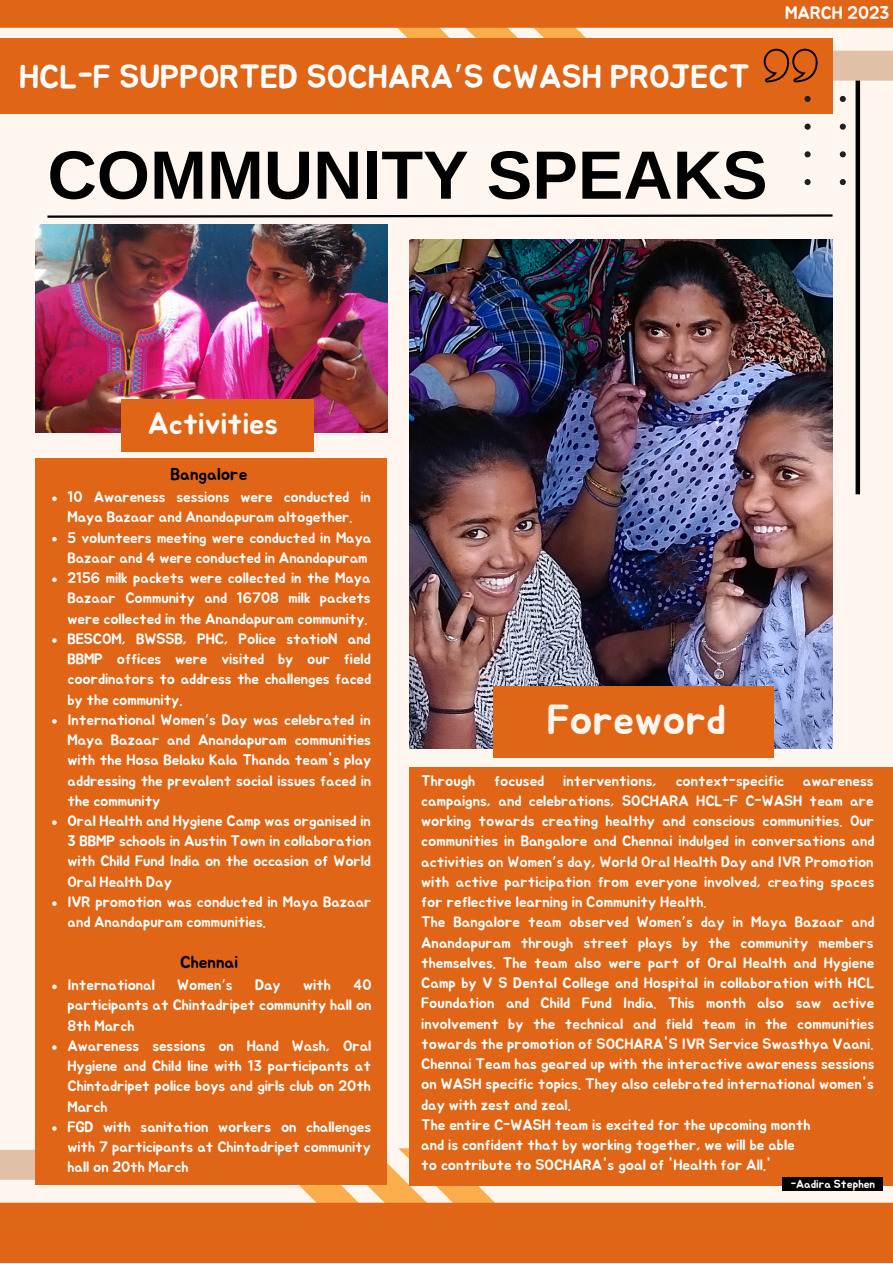
<style>
.page{position:relative;width:893px;height:1264px;background:#fff}
.page>*{position:absolute;margin:0;border:0;box-sizing:border-box;transform-origin:0 0}
.t1{font:68.4px "Ramabhadra";color:#000}
.t2{font:41.85px "Jua";color:#fff6ef}
.t3{font:32.85px "Jua";color:#fff}
.t4{font:30.3px "Jua";color:#fff}
.t5{font:18px "Jua";color:#fff}
.t6{font:17.25px "Jua";color:#000}
.t7{font:15px/20.2px "Jua";letter-spacing:-.005em;color:#fff}
.t8{font:11.55px "Jua";color:#fff}
.s1{font-family:"Noto Sans Gurmukhi"}
</style>
<div class="page">
<div style="left:0;top:0;width:892px;height:1262px;background:#fff6ef"></div>
<svg style="left:0;top:1148px;width:555px;height:54px"></svg>
<div style="left:0;top:1202px;width:892px;height:60px;background:#e16517"></div>
<img style="left:409px;top:239px;width:423px;height:510px">
<div style="left:855px;top:77px;width:5px;height:417px;background:#000"></div>
<div style="left:0;top:39px;width:832px;height:75px;background:#e16517"></div>
<div style="left:493px;top:686px;width:281px;height:71px;background:#e16517"></div>
<svg style="left:0;top:0;width:892px;height:82px"></svg>
<img style="left:35px;top:224px;width:352px;height:208px">
<svg style="left:47px;top:214px;width:786px;height:4px"></svg>
<div style="left:409px;top:767px;width:483px;height:418px;background:#e16517"></div>
<svg style="left:804px;top:89px;width:41px;height:96px"></svg>
<div style="left:35px;top:458px;width:351px;height:726px;background:#e16517"></div>
<svg style="left:52px;top:496px;width:5px;height:5px"></svg>
<svg style="left:52px;top:537px;width:5px;height:4px"></svg>
<svg style="left:52px;top:577px;width:5px;height:5px"></svg>
<svg style="left:52px;top:638px;width:5px;height:4px"></svg>
<svg style="left:52px;top:719px;width:5px;height:4px"></svg>
<svg style="left:52px;top:820px;width:5px;height:4px"></svg>
<svg style="left:52px;top:901px;width:5px;height:4px"></svg>
<svg style="left:52px;top:984px;width:5px;height:5px"></svg>
<svg style="left:52px;top:1045px;width:5px;height:4px"></svg>
<svg style="left:52px;top:1126px;width:5px;height:4px"></svg>
<div style="left:121px;top:399px;width:192px;height:53px;background:#e16517"></div>
<div style="left:782px;top:1177px;width:101px;height:14px;background:#000"></div>
<h3 class="t3" style="left:19px;top:62px;width:732px">HCL-F SUPPORTED SOCHARA<span class="s1">’</span>S CWASH PROJECT</h3>
<p class="t5" style="left:785px;top:5px;width:106px">MARCH 2023</p>
<h1 class="t1" style="left:47px;top:135px;width:721px">COMMUNITY SPEAKS</h1>
<h3 class="t4" style="left:148px;top:409px;width:132px">Activities</h3>
<p class="t6" style="left:171px;top:466px;width:78px">Bangalore</p>
<p class="t7" style="left:67px;top:487px;width:305px">10 Awareness sessions were conducted in Maya Bazaar and Anandapuram altogether.<br>5 volunteers meeting were conducted in Maya Bazaar and 4 were conducted in Anandapuram 2156 milk packets were collected in the Maya Bazaar Community and 16708 milk packets were collected in the Anandapuram community.<br>BESCOM, BWSSB, PHC, Police statioN and BBMP offices were visited by our field coordinators to address the challenges faced by the community.<br>International Women<span class="s1">’</span>s Day was celebrated in Maya Bazaar and Anandapuram communities with the Hosa Belaku Kala Thanda team's play addressing the prevalent social issues faced in the community<br>Oral Health and Hygiene Camp was organised in 3 BBMP schools in Austin Town in collaboration with Child Fund India on the occasion of World Oral Health Day<br>IVR promotion was conducted in Maya Bazaar and Anandapuram communities.</p>
<p class="t6" style="left:180px;top:953px;width:59px">Chennai</p>
<p class="t7" style="left:67px;top:975px;width:89px">International</p>
<p class="t7" style="left:177px;top:975px;width:57px">Women<span class="s1">’</span>s</p>
<p class="t7" style="left:255px;top:975px;width:27px">Day</p>
<p class="t7" style="left:303px;top:975px;width:29px">with</p>
<p class="t7" style="left:67px;top:975px;width:305px;text-indent:285px">40 participants at Chintadripet community hall on<br>8th March<br>Awareness sessions on Hand Wash, Oral<br>Hygiene and Child line with 13 participants at<br>Chintadripet police boys and girls club on 20th<br>March<br>FGD with sanitation workers on challenges with 7 participants at Chintadripet community hall on 20th March</p>
<h2 class="t2" style="left:547px;top:700px;width:181px">Foreword</h2>
<p class="t7" style="left:421px;top:771px;width:56px">Through</p>
<p class="t7" style="left:494px;top:771px;width:52px">focused</p>
<p class="t7" style="left:563px;top:771px;width:95px">interventions,</p>
<p class="t7" style="left:675px;top:771px;width:110px">context-specific</p>
<p class="t7" style="left:421px;top:771px;width:455px;text-indent:382px">awareness campaigns, and celebrations, SOCHARA HCL-F C-WASH team are working towards creating healthy and conscious communities. Our communities in Bangalore and Chennai indulged in conversations and activities on Women<span class="s1">’</span>s day, World Oral Health Day and IVR Promotion with active participation from everyone involved, creating spaces for reflective learning in Community Health.<br>The Bangalore team observed Women<span class="s1">’</span>s day in Maya Bazaar and Anandapuram through street plays by the community members themselves. The team also were part of Oral Health and Hygiene Camp by V S Dental College and Hospital in collaboration with HCL Foundation and Child Fund India. This month also saw active involvement by the technical and field team in the communities towards the promotion of SOCHARA'S IVR Service Swasthya Vaani.<br>Chennai Team has geared up with the interactive awareness sessions on WASH specific topics. They also celebrated international women's day with zest and zeal.<br>The entire C-WASH team is excited for the upcoming month<br>and is confident that by working together, we will be able<br>to contribute to SOCHARA's goal of 'Health for All.'</p>
<p class="t8" style="left:790px;top:1178px;width:86px">-Aadira Stephen</p>
</div>
